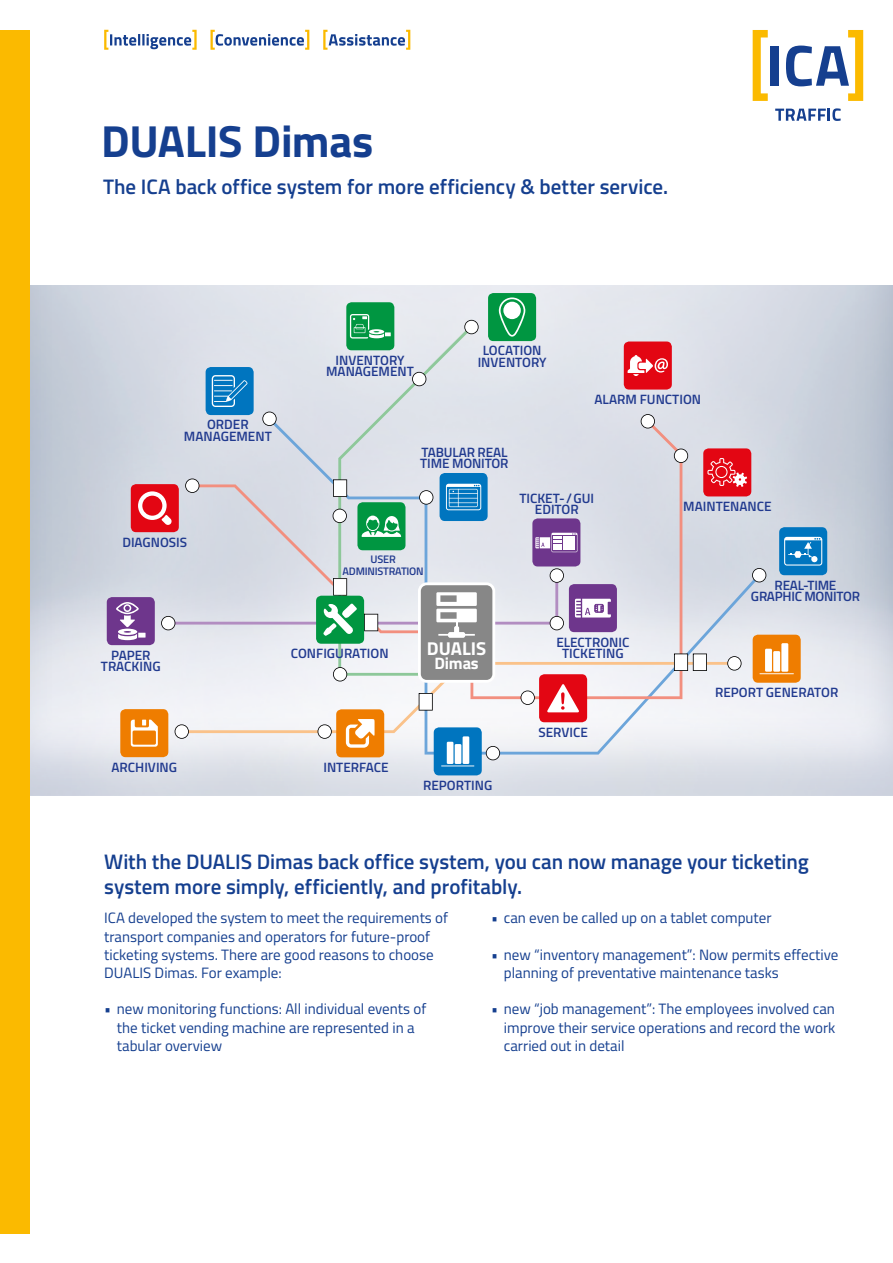
<style>
.page{position:relative;width:893px;height:1263px;background:#fff}
.page>*{position:absolute;margin:0;border:0;box-sizing:border-box;transform-origin:0 0}
.t1{font:700 45px "Titillium";letter-spacing:-.01em;color:#153f8f}
.t2{font:600 21px/25.2px "Titillium";letter-spacing:-.005em;color:#153f8f}
.t3{font:700 18.6px "Titillium";color:#fff}
.t4{font:700 16.5px "Titillium";letter-spacing:-.01em;color:#fff}
.t5{font:15px/18.1px "Titillium";color:#153f8f}
.t6{font:600 13.5px/11.2px "Titillium";color:#213a8f;text-align:center}
.t7{font:600 13.5px/11.2px "Titillium";letter-spacing:-.02em;color:#213a8f;text-align:center}
.t8{font:600 10.95px/11.7px "Titillium";letter-spacing:-.02em;color:#213a8f;text-align:center}
</style>
<div class="page">
<div style="left:771px;top:46px;width:8px;height:40px;background:#153f8f"></div>
<svg style="left:753px;top:30px;width:15px;height:71px"></svg>
<svg style="left:786px;top:30px;width:77px;height:71px"></svg>
<svg style="left:775px;top:108px;width:66px;height:13px"></svg>
<svg style="left:104px;top:30px;width:93px;height:20px"></svg>
<svg style="left:210px;top:30px;width:99px;height:20px"></svg>
<svg style="left:323px;top:30px;width:87px;height:20px"></svg>
<div style="left:0;top:30px;width:30px;height:1203px;background:#fbba00"></div>
<div style="left:29px;top:285px;width:864px;height:511px;background:#fff;opacity:.75"></div>
<div style="left:338px;top:326px;width:136px;height:92px;background:#e1e5ec"></div>
<svg style="left:277px;top:418px;width:487px;height:336px;background:#dadde5"></svg>
<div style="left:188px;top:420px;width:494px;height:148px;background:#dbdee7"></div>
<svg style="left:333px;top:479px;width:14px;height:18px"></svg>
<div style="left:346px;top:302px;width:48px;height:48px;background:#009641;border-radius:5px"></div>
<div style="left:488px;top:293px;width:48px;height:48px;background:#009641;border-radius:5px"></div>
<svg style="left:350px;top:314px;width:41px;height:24px"></svg>
<div style="left:440px;top:473px;width:48px;height:48px;background:#0075bf;border-radius:5px"></div>
<svg style="left:446px;top:484px;width:35px;height:26px"></svg>
<div style="left:131px;top:484px;width:48px;height:48px;background:#e30613;border-radius:5px"></div>
<svg style="left:138px;top:491px;width:34px;height:34px"></svg>
<div style="left:753px;top:635px;width:48px;height:48px;background:#ef7d00;border-radius:5px"></div>
<div style="left:781px;top:643px;width:7px;height:29px;background:#fff"></div>
<div style="left:773px;top:651px;width:7px;height:21px;background:#fff"></div>
<div style="left:765px;top:649px;width:7px;height:23px;background:#fff"></div>
<hr style="left:759px;top:673px;width:35px;height:1px;background:#fff">
<div style="left:703px;top:448px;width:48px;height:48px;background:#e30613;border-radius:5px"></div>
<svg style="left:707px;top:458px;width:40px;height:29px"></svg>
<div style="left:107px;top:597px;width:48px;height:48px;background:#6e368c;border-radius:5px"></div>
<div style="left:206px;top:367px;width:48px;height:48px;background:#0075bf;border-radius:5px"></div>
<svg style="left:212px;top:375px;width:36px;height:32px"></svg>
<svg style="left:464px;top:320px;width:15px;height:14px"></svg>
<svg style="left:185px;top:478px;width:14px;height:15px"></svg>
<svg style="left:262px;top:412px;width:15px;height:14px"></svg>
<svg style="left:752px;top:568px;width:14px;height:14px"></svg>
<svg style="left:674px;top:449px;width:14px;height:14px"></svg>
<svg style="left:641px;top:414px;width:14px;height:14px"></svg>
<svg style="left:419px;top:490px;width:14px;height:15px"></svg>
<svg style="left:333px;top:509px;width:14px;height:14px"></svg>
<svg style="left:412px;top:372px;width:14px;height:14px"></svg>
<div style="left:532px;top:518px;width:48px;height:48px;background:#6e368c;border-radius:5px"></div>
<svg style="left:535px;top:533px;width:42px;height:19px"></svg>
<div style="left:779px;top:527px;width:48px;height:48px;background:#0075bf;border-radius:5px"></div>
<svg style="left:784px;top:537px;width:38px;height:28px"></svg>
<div style="left:624px;top:341px;width:48px;height:49px;background:#e30613;border-radius:5px"></div>
<svg style="left:628px;top:355px;width:40px;height:21px"></svg>
<svg style="left:116px;top:568px;width:625px;height:192px"></svg>
<svg style="left:499px;top:297px;width:26px;height:40px"></svg>
<div style="left:503px;top:302px;width:18px;height:17px;background:#fff;border-radius:50%"></div>
<div style="left:357px;top:502px;width:48px;height:48px;background:#009641;border-radius:5px"></div>
<svg style="left:361px;top:516px;width:40px;height:21px"></svg>
<div style="left:434px;top:727px;width:48px;height:48px;background:#0075bf;border-radius:5px"></div>
<div style="left:463px;top:736px;width:6px;height:28px;background:#fff"></div>
<div style="left:455px;top:744px;width:6px;height:20px;background:#fff"></div>
<div style="left:447px;top:742px;width:6px;height:22px;background:#fff"></div>
<hr style="left:441px;top:765px;width:33px;height:1px;background:#fff">
<h1 class="t1" style="left:101px;top:107px;width:274px">DUALIS Dimas</h1>
<h2 class="t2" style="left:103px;top:173px;width:567px">The ICA back office system for more efficiency &amp; better service.</h2>
<p class="t6" style="left:184px;top:418px;width:89px">ORDER<br>MANAGEMENT</p>
<p class="t6" style="left:122px;top:535px;width:66px">DIAGNOSIS</p>
<p class="t6" style="left:101px;top:648px;width:61px">PAPER<br>TRACKING</p>
<p class="t6" style="left:111px;top:761px;width:67px">ARCHIVING</p>
<p class="t6" style="left:326px;top:354px;width:89px">INVENTORY<br>MANAGEMENT</p>
<p class="t6" style="left:478px;top:344px;width:70px">LOCATION<br>INVENTORY</p>
<p class="t6" style="left:420px;top:446px;width:90px;text-align:left">TABULAR REAL<br>TIME MONITOR</p>
<p class="t6" style="left:594px;top:393px;width:108px">ALARM FUNCTION</p>
<p class="t8" style="left:343px;top:553px;width:83px">USER<br>ADMINISTRATION</p>
<p class="t6" style="left:291px;top:647px;width:99px">CONFIGURATION</p>
<p class="t3" style="left:427px;top:634px;width:61px">DUALIS</p>
<p class="t4" style="left:434px;top:651px;width:46px">Dimas</p>
<p class="t6" style="left:323px;top:761px;width:67px">INTERFACE</p>
<p class="t6" style="left:423px;top:779px;width:71px">REPORTING</p>
<p class="t6" style="left:519px;top:492px;width:76px">TICKET- / GUI<br>EDITOR</p>
<p class="t6" style="left:556px;top:635px;width:75px">ELECTRONIC<br>TICKETING</p>
<p class="t6" style="left:538px;top:726px;width:51px">SERVICE</p>
<p class="t6" style="left:683px;top:500px;width:90px">MAINTENANCE</p>
<p class="t7" style="left:751px;top:578px;width:111px">REAL-TIME<br>GRAPHIC MONITOR</p>
<p class="t6" style="left:715px;top:686px;width:125px">REPORT GENERATOR</p>
<h2 class="t2" style="left:104px;top:847px;width:706px">With the DUALIS Dimas back office system, you can now manage your ticketing system more simply, efficiently, and profitably.</h2>
<p class="t5" style="left:104px;top:908px;width:345px">ICA developed the system to meet the requirements of transport companies and operators for future-proof ticketing systems. There are good reasons to choose DUALIS Dimas. For example:</p>
<p class="t5" style="left:117px;top:999px;width:311px;text-indent:-13px">• new monitoring functions: All individual events of the ticket vending machine are represented in a tabular overview</p>
<p class="t5" style="left:491px;top:908px;width:282px">• can even be called up on a tablet computer</p>
<p class="t5" style="left:504px;top:945px;width:336px;text-indent:-13px">• new “inventory management”: Now permits effective planning of preventative maintenance tasks</p>
<p class="t5" style="left:504px;top:999px;width:333px;text-align:justify;text-indent:-13px">• new “job management”: The employees involved can improve their service operations and record the work carried out in detail</p>
</div>
